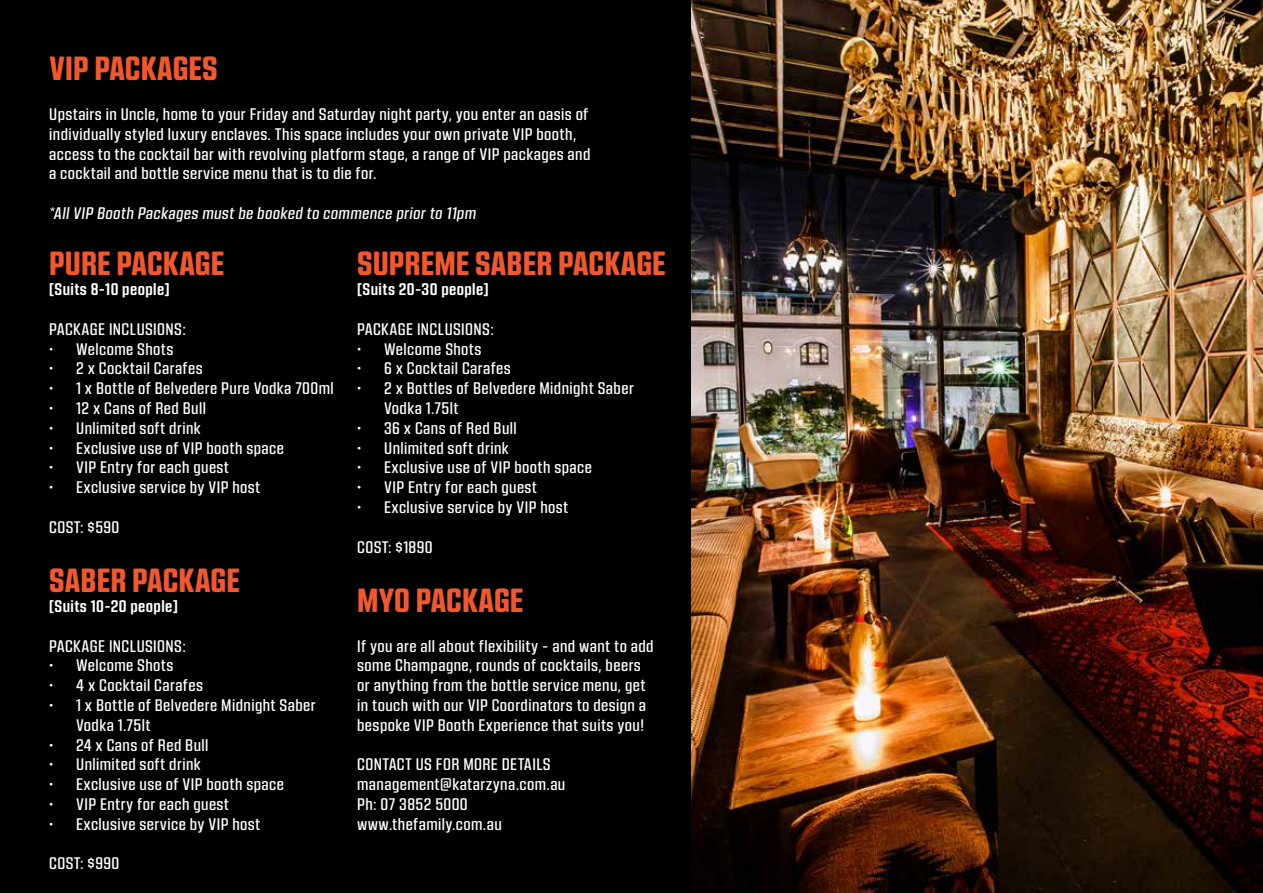
<style>
.page{position:relative;width:1263px;height:893px;background:#000}
.page>*{position:absolute;margin:0;border:0;box-sizing:border-box;transform-origin:0 0}
.t1{font:900 33px "Kuunari Rounded";color:#f1582e}
.t2{font:500 16.5px/19.8px "Kuunari Rounded";letter-spacing:.025em;color:#fff}
.t3{font:italic 500 16.5px "Kuunari Rounded";letter-spacing:.025em;color:#fff}
.t4{font:700 16.5px "Kuunari Rounded";letter-spacing:.025em;color:#fff}
</style>
<div class="page">
<img style="left:691px;top:0;width:572px;height:893px">
<h1 class="t1" style="left:49px;top:49px;width:170px">VIP PACKAGES</h1>
<p class="t2" style="left:49px;top:104px;width:543px">Upstairs in Uncle, home to your Friday and Saturday night party, you enter an oasis of individually styled luxury enclaves. This space includes your own private VIP booth, access to the cocktail bar with revolving platform stage, a range of VIP packages and a cocktail and bottle service menu that is to die for.</p>
<p class="t3" style="left:49px;top:204px;width:428px">*All VIP Booth Packages must be booked to commence prior to 11pm</p>
<h1 class="t1" style="left:49px;top:245px;width:177px">PURE PACKAGE</h1>
<p class="t4" style="left:49px;top:280px;width:122px">[Suits 8-10 people]</p>
<p class="t2" style="left:49px;top:319px;width:138px">PACKAGE INCLUSIONS:</p>
<p class="t2" style="left:49px;top:339px;width:126px">• Welcome Shots</p>
<p class="t2" style="left:49px;top:358px;width:155px">• 2 x Cocktail Carafes</p>
<p class="t2" style="left:49px;top:378px;width:286px">• 1 x Bottle of Belvedere Pure Vodka 700ml</p>
<p class="t2" style="left:49px;top:398px;width:158px">• 12 x Cans of Red Bull</p>
<p class="t2" style="left:49px;top:418px;width:153px">• Unlimited soft drink</p>
<p class="t2" style="left:49px;top:438px;width:236px">• Exclusive use of VIP booth space</p>
<p class="t2" style="left:49px;top:457px;width:181px">• VIP Entry for each guest</p>
<p class="t2" style="left:49px;top:477px;width:213px">• Exclusive service by VIP host</p>
<p class="t2" style="left:49px;top:517px;width:72px">COST: $590</p>
<h1 class="t1" style="left:49px;top:561px;width:192px">SABER PACKAGE</h1>
<p class="t4" style="left:49px;top:597px;width:130px">[Suits 10-20 people]</p>
<p class="t2" style="left:49px;top:636px;width:138px">PACKAGE INCLUSIONS:</p>
<p class="t2" style="left:49px;top:655px;width:126px">• Welcome Shots</p>
<p class="t2" style="left:49px;top:675px;width:155px">• 4 x Cocktail Carafes</p>
<p class="t2" style="left:76px;top:695px;width:241px;text-indent:-27px">• 1 x Bottle of Belvedere Midnight Saber<br>Vodka 1.75lt</p>
<p class="t2" style="left:49px;top:735px;width:161px">• 24 x Cans of Red Bull</p>
<p class="t2" style="left:49px;top:754px;width:153px">• Unlimited soft drink</p>
<p class="t2" style="left:49px;top:774px;width:236px">• Exclusive use of VIP booth space</p>
<p class="t2" style="left:49px;top:794px;width:181px">• VIP Entry for each guest</p>
<p class="t2" style="left:49px;top:814px;width:213px">• Exclusive service by VIP host</p>
<p class="t2" style="left:49px;top:853px;width:72px">COST: $990</p>
<h1 class="t1" style="left:357px;top:245px;width:310px">SUPREME SABER PACKAGE</h1>
<p class="t4" style="left:357px;top:280px;width:133px">[Suits 20-30 people]</p>
<p class="t2" style="left:357px;top:319px;width:138px">PACKAGE INCLUSIONS:</p>
<p class="t2" style="left:357px;top:339px;width:126px">• Welcome Shots</p>
<p class="t2" style="left:357px;top:358px;width:155px">• 6 x Cocktail Carafes</p>
<p class="t2" style="left:384px;top:378px;width:251px;text-indent:-27px">• 2 x Bottles of Belvedere Midnight Saber<br>Vodka 1.75lt</p>
<p class="t2" style="left:357px;top:418px;width:161px">• 36 x Cans of Red Bull</p>
<p class="t2" style="left:357px;top:438px;width:153px">• Unlimited soft drink</p>
<p class="t2" style="left:357px;top:457px;width:236px">• Exclusive use of VIP booth space</p>
<p class="t2" style="left:357px;top:477px;width:181px">• VIP Entry for each guest</p>
<p class="t2" style="left:357px;top:497px;width:213px">• Exclusive service by VIP host</p>
<p class="t2" style="left:357px;top:537px;width:77px">COST: $1890</p>
<h1 class="t1" style="left:357px;top:581px;width:168px">MYO PACKAGE</h1>
<p class="t2" style="left:357px;top:636px;width:298px">If you are all about flexibility - and want to add some Champagne, rounds of cocktails, beers or anything from the bottle service menu, get in touch with our VIP Coordinators to design a bespoke VIP Booth Experience that suits you!</p>
<p class="t2" style="left:357px;top:754px;width:210px">CONTACT US FOR MORE DETAILS management@katarzyna.com.au<br>Ph: 07 3852 5000 www.thefamily.com.au</p>
</div>
